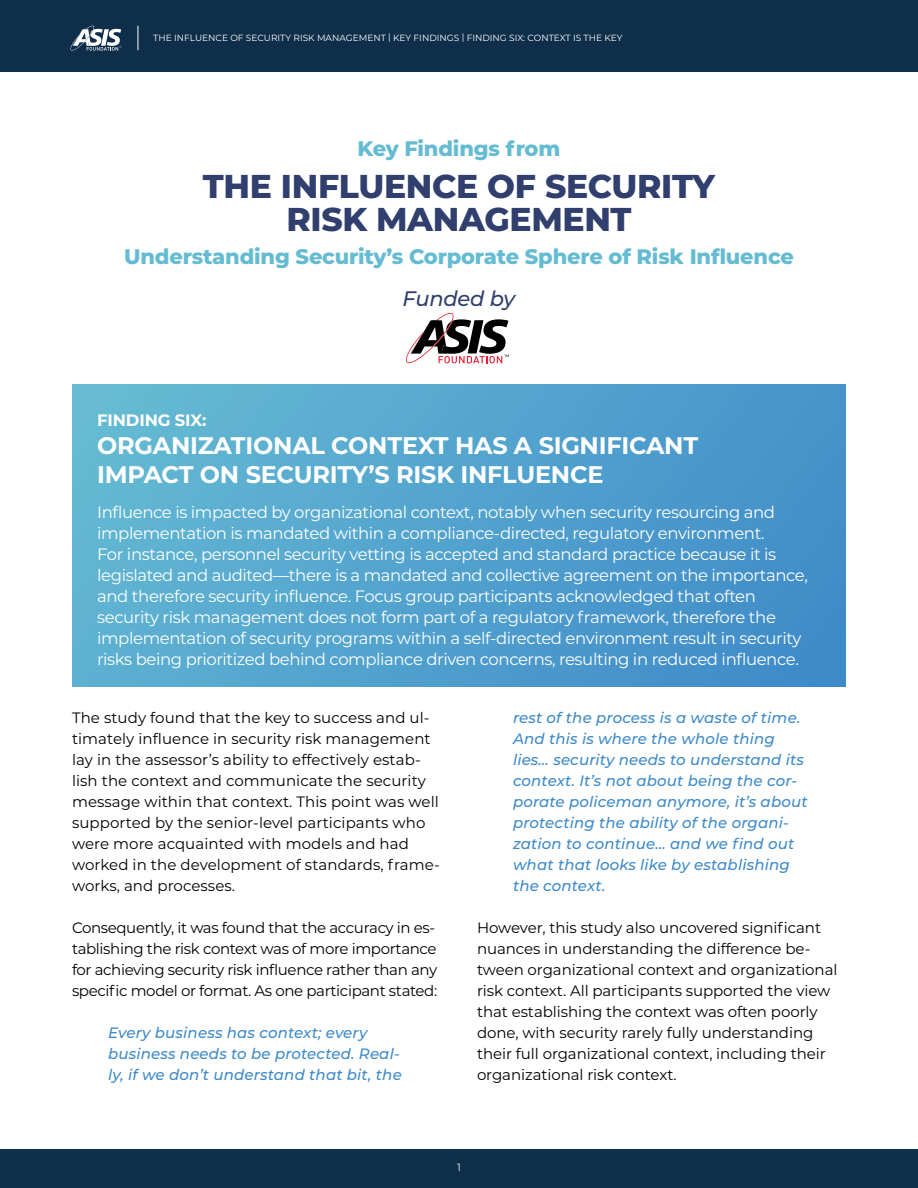
<style>
.page{position:relative;width:918px;height:1188px;background:#fff}
.page>*{position:absolute;margin:0;border:0;box-sizing:border-box;transform-origin:0 0}
.t1{font:800 33px/33px "Montserrat";letter-spacing:-.01em;color:#303f6d;text-align:center}
.t2{font:700 24px/28.8px "Montserrat";letter-spacing:-.01em;color:#fff}
.t3{font:800 21px "Montserrat";letter-spacing:-.01em;color:#65bcd2}
.t4{font:italic 500 21px "Montserrat";letter-spacing:-.01em;color:#303f6d}
.t5{font:16.5px/21px "Montserrat";letter-spacing:-.025em;color:#fff}
.t6{font:700 16.5px "Montserrat";letter-spacing:-.01em;color:#fff}
.t7{font:15px/21px "Montserrat";letter-spacing:-.005em;color:#000}
.t8{font:italic 500 15px/21px "Montserrat";letter-spacing:.01em;color:#3d8ac9}
.t9{font:15px/21px "Montserrat";letter-spacing:-.025em;color:#000}
.t10{font:10.5px "Montserrat";color:#fff}
.t11{font:9px "Montserrat";color:#fff}
</style>
<div class="page">
<div style="left:0;top:1149px;width:918px;height:39px;background:#0f2e4a"></div>
<div style="left:0;top:0;width:918px;height:72px;background:#0f2e4a"></div>
<svg style="left:70px;top:26px;width:51px;height:25px"></svg>
<svg style="left:138px;top:26px;width:1px;height:24px"></svg>
<div style="left:72px;top:385px;width:774px;height:302px;background:linear-gradient(to right,#62b7d2,#428ec9)"></div>
<svg style="left:406px;top:313px;width:103px;height:50px"></svg>
<p class="t11" style="left:153px;top:32px;width:471px">THE INFLUENCE OF SECURITY RISK MANAGEMENT | KEY FINDINGS | FINDING SIX: CONTEXT IS THE KEY</p>
<h3 class="t3" style="left:358px;top:133px;width:204px">Key Findings from</h3>
<h1 class="t1" style="left:203px;top:168px;width:514px">THE INFLUENCE OF SECURITY<br>RISK MANAGEMENT</h1>
<h3 class="t3" style="left:124px;top:241px;width:671px">Understanding Security’s Corporate Sphere of Risk Influence</h3>
<h3 class="t4" style="left:403px;top:284px;width:114px">Funded by</h3>
<p class="t6" style="left:97px;top:408px;width:111px">FINDING SIX:</p>
<h2 class="t2" style="left:97px;top:430px;width:603px">ORGANIZATIONAL CONTEXT HAS A SIGNIFICANT<br>IMPACT ON SECURITY’S RISK INFLUENCE</h2>
<p class="t5" style="left:97px;top:501px;width:712px">Influence is impacted by organizational context, notably when security resourcing and implementation is mandated within a compliance-directed, regulatory environment.<br>For instance, personnel security vetting is accepted and standard practice because it is legislated and audited—there is a mandated and collective agreement on the importance, and therefore security influence. Focus group participants acknowledged that often security risk management does not form part of a regulatory framework, therefore the implementation of security programs within a self-directed environment result in security risks being prioritized behind compliance driven concerns, resulting in reduced influence.</p>
<p class="t7" style="left:72px;top:707px;width:369px">The study found that the key to success and ul&shy;timately influence in security risk management lay in the assessor’s ability to effectively estab&shy;lish the context and communicate the security message within that context. This point was well supported by the senior-level participants who were more acquainted with models and had worked in the development of standards, frame&shy;works, and processes.</p>
<p class="t9" style="left:72px;top:917px;width:367px">Consequently, it was found that the accuracy in es&shy;tablishing the risk context was of more importance for achieving security risk influence rather than any specific model or format. As one participant stated:</p>
<p class="t8" style="left:108px;top:1022px;width:295px">Every business has context; every business needs to be protected. Real&shy;ly, if we don’t understand that bit, the</p>
<p class="t8" style="left:513px;top:707px;width:296px">rest of the process is a waste of time.<br>And this is where the whole thing lies… security needs to understand its context. It’s not about being the cor&shy;porate policeman anymore, it’s about protecting the ability of the organi&shy;zation to continue… and we find out what that looks like by establishing the context.</p>
<p class="t7" style="left:477px;top:917px;width:362px">However, this study also uncovered significant nuances in understanding the difference be&shy;tween organizational context and organizational risk context. All participants supported the view that establishing the context was often poorly done, with security rarely fully understanding their full organizational context, including their organizational risk context.</p>
<p class="t10" style="left:457px;top:1161px;width:5px">1</p>
</div>
